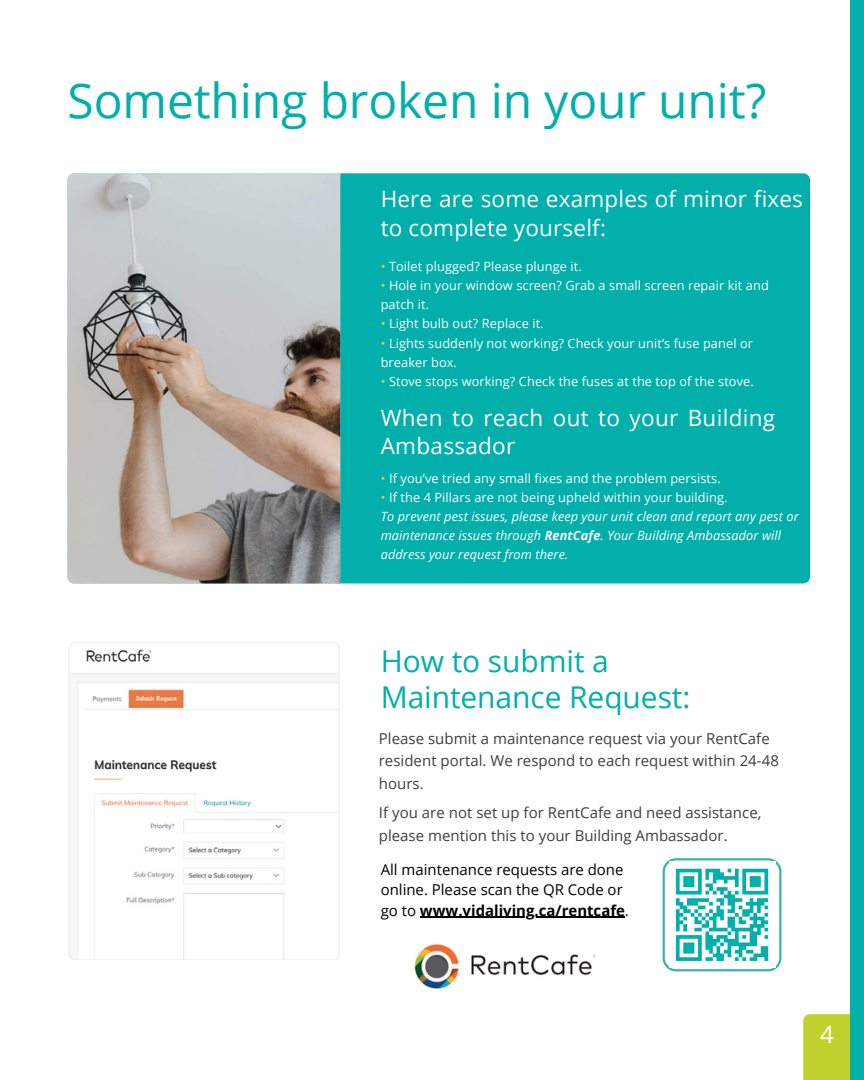
<style>
.page{position:relative;width:864px;height:1080px;background:#fff}
.page>*{position:absolute;margin:0;border:0;box-sizing:border-box;transform-origin:0 0}
.t1{font:48px "Open Sans";color:#02afab}
.t2{font:30px/36px "Open Sans";letter-spacing:-.005em;color:#02afab}
.t3{font:24px "Open Sans";color:#fff}
.t4{font:22.5px/28.2px "Open Sans";letter-spacing:.01em;color:#fff}
.t5{font:15px/22.5px "Open Sans";color:#3f3e3f}
.t6{font:15px/20.2px "Open Sans";color:#000}
.t7{font:12.75px "Open Sans";letter-spacing:.01em;color:#fff}
.t8{font:italic 12.75px/19px "Open Sans";letter-spacing:.01em;color:#fff}
.s1{color:#c7d644}
.s2{font-weight:700}
</style>
<div class="page">
<div style="left:67px;top:173px;width:743px;height:410px;background:#02afab;border-radius:7px"></div>
<div style="left:803px;top:1014px;width:47px;height:66px;background:#c1d22f"></div>
<img style="left:68px;top:173px;width:272px;height:410px">
<svg style="left:68px;top:642px;width:272px;height:318px"></svg>
<div style="left:850px;top:0;width:14px;height:1080px;background:#02afab"></div>
<img style="left:414px;top:944px;width:181px;height:44px">
<hr style="left:420px;top:917px;width:205px;height:1px;background:#000">
<svg style="left:663px;top:858px;width:118px;height:113px"></svg>
<h2 class="t1" style="left:68px;top:67px;width:700px">Something broken in your unit?</h2>
<p class="t4" style="left:381px;top:185px;width:424px">Here are some examples of minor fixes to complete yourself:</p>
<p class="t7" style="left:381px;top:257px;width:203px"><span class="s1">•</span> Toilet plugged? Please plunge it.</p>
<p class="t7" style="left:381px;top:277px;width:390px"><span class="s1">•</span> Hole in your window screen? Grab a small screen repair kit and</p>
<p class="t7" style="left:381px;top:296px;width:50px">patch it.</p>
<p class="t7" style="left:381px;top:315px;width:164px"><span class="s1">•</span> Light bulb out? Replace it.</p>
<p class="t7" style="left:381px;top:334px;width:374px"><span class="s1">•</span> Lights suddenly not working? Check your unit’s fuse panel or</p>
<h3 class="t7" style="left:381px;top:353px;width:78px">breaker box.</h3>
<p class="t7" style="left:381px;top:372px;width:375px"><span class="s1">•</span> Stove stops working? Check the fuses at the top of the stove.</p>
<p class="t4" style="left:381px;top:403px;width:396px">When to reach out to your Building<br>Ambassador</p>
<p class="t7" style="left:381px;top:469px;width:342px"><span class="s1">•</span> If you’ve tried any small fixes and the problem persists.</p>
<p class="t7" style="left:381px;top:488px;width:348px"><span class="s1">•</span> If the 4 Pillars are not being upheld within your building.</p>
<p class="t8" style="left:381px;top:507px;width:420px">To prevent pest issues, please keep your unit clean and report any pest or maintenance issues through <span class="s2">RentCafe</span>. Your Building Ambassador will address your request from there.</p>
<h4 class="t2" style="left:381px;top:642px;width:311px">How to submit a<br>Maintenance Request:</h4>
<h4 class="t5" style="left:379px;top:727px;width:402px">Please submit a maintenance request via your RentCafe resident portal. We respond to each request within 24-48 hours.</h4>
<h4 class="t5" style="left:379px;top:801px;width:384px">If you are not set up for RentCafe and need assistance, please mention this to your Building Ambassador.</h4>
<p class="t6" style="left:381px;top:859px;width:250px">All maintenance requests are done online. Please scan the QR Code or go to <span class="s2">www.vidaliving.ca/rentcafe</span>.</p>
<h3 class="t3" style="left:820px;top:1018px;width:15px">4</h3>
</div>
